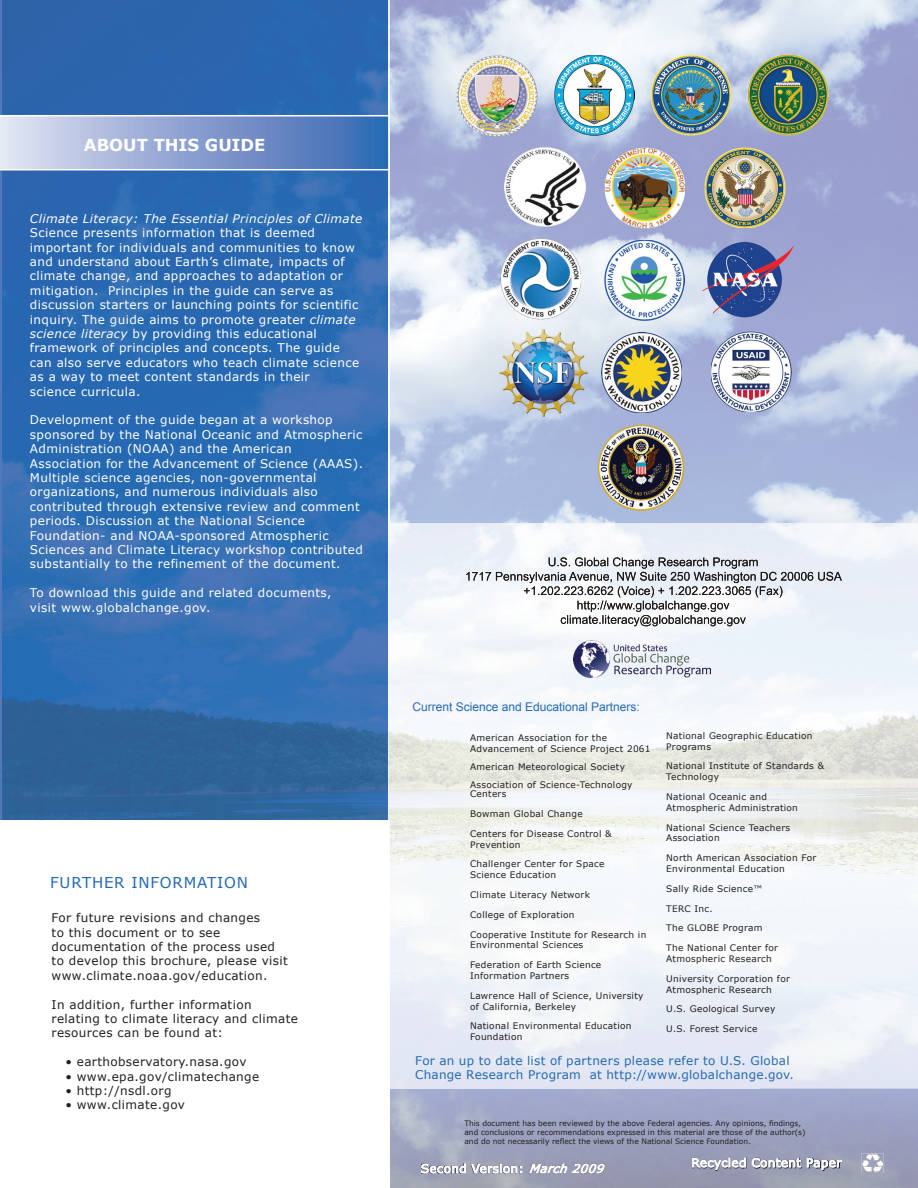
<style>
.page{position:relative;width:918px;height:1188px;background:#fff}
.page>*{position:absolute;margin:0;border:0;box-sizing:border-box;transform-origin:0 0}
.t1{font:700 16.5px "Verdana";color:#fff}
.t2{font:15px "Verdana";letter-spacing:.05em;color:#256ab3}
.t3{font:12px/14.4px "Verdana";letter-spacing:.03em;color:#fff}
.t4{font:12px/14.4px "Verdana";letter-spacing:.03em;color:#231f20}
.t5{font:12px/14.4px "Verdana";letter-spacing:.025em;color:#256ab3}
.t6{font:italic 12px "Verdana";letter-spacing:.03em;color:#fff}
.t7{font:12px "Arial";color:#256ab3}
.t8{font:9px/10.8px "Verdana";letter-spacing:.03em;color:#231f20}
.t9{font:7.5px/9px "Verdana";color:#231f20}
.s1{font-style:italic}
</style>
<div class="page">
<img style="left:391px;top:0;width:316px;height:523px">
<img style="left:707px;top:0;width:211px;height:154px">
<img style="left:760px;top:154px;width:158px;height:934px">
<img style="left:391px;top:1088px;width:527px;height:100px">
<img style="left:2px;top:0;width:389px;height:1188px">
<svg style="left:863px;top:1173px;width:19px;height:1px"></svg>
<img style="left:862px;top:1153px;width:21px;height:20px">
<img style="left:863px;top:1154px;width:19px;height:19px">
<svg style="left:692px;top:1157px;width:150px;height:13px"></svg>
<img style="left:522px;top:1163px;width:7px;height:11px">
<svg style="left:421px;top:1163px;width:101px;height:11px"></svg>
<svg style="left:529px;top:1162px;width:76px;height:12px"></svg>
<hr style="left:0;top:0;width:2px;height:1188px;background:#5078ba">
<svg style="left:0;top:115px;width:390px;height:55px;background:#8fa6d2"></svg>
<img style="left:498px;top:326px;width:91px;height:93px">
<img style="left:604px;top:240px;width:81px;height:80px">
<img style="left:702px;top:242px;width:92px;height:76px">
<img style="left:457px;top:56px;width:80px;height:80px">
<img style="left:554px;top:55px;width:81px;height:80px">
<img style="left:651px;top:55px;width:80px;height:80px">
<img style="left:748px;top:55px;width:80px;height:80px">
<img style="left:505px;top:147px;width:80px;height:80px">
<img style="left:605px;top:148px;width:80px;height:80px">
<img style="left:705px;top:148px;width:80px;height:80px">
<img style="left:501px;top:239px;width:80px;height:81px">
<img style="left:602px;top:332px;width:80px;height:81px">
<img style="left:711px;top:332px;width:81px;height:80px">
<img style="left:390px;top:523px;width:370px;height:565px">
<img style="left:549px;top:557px;width:209px;height:12px">
<img style="left:466px;top:572px;width:376px;height:11px">
<img style="left:524px;top:586px;width:258px;height:11px">
<img style="left:578px;top:601px;width:151px;height:11px">
<img style="left:561px;top:615px;width:185px;height:11px">
<div style="left:0;top:820px;width:390px;height:368px;background:#fff"></div>
<img style="left:596px;top:421px;width:90px;height:93px">
<img style="left:573px;top:640px;width:138px;height:37px">
<h1 class="t1" style="left:84px;top:134px;width:183px">ABOUT THIS GUIDE</h1>
<p class="t6" style="left:30px;top:210px;width:334px">Climate Literacy: The Essential Principles of Climate</p>
<p class="t3" style="left:30px;top:225px;width:331px">Science presents information that is deemed important for individuals and communities to know and understand about Earth’s climate, impacts of climate change, and approaches to adaptation or mitigation. Principles in the guide can serve as discussion starters or launching points for scientific inquiry. The guide aims to promote greater <span class="s1">climate science literacy</span> by providing this educational framework of principles and concepts. The guide can also serve educators who teach climate science as a way to meet content standards in their<br>science curricula.</p>
<p class="t3" style="left:30px;top:413px;width:335px">development of the guide began at a workshop sponsored by the National Oceanic and atmospheric administration (NOaa) and the american association for the advancement of Science (aaaS).<br>Multiple science agencies, non-governmental organizations, and numerous individuals also contributed through extensive review and comment periods. discussion at the National Science Foundation- and NOaa-sponsored atmospheric Sciences and climate Literacy workshop contributed substantially to the refinement of the document.</p>
<p class="t3" style="left:30px;top:585px;width:303px">To download this guide and related documents, visit www.globalchange.gov.</p>
<p class="t2" style="left:50px;top:872px;width:199px">FURTHER INFORMaTION</p>
<p class="t4" style="left:52px;top:910px;width:238px">For future revisions and changes<br>to this document or to see documentation of the process used to develop this brochure, please visit www.climate.noaa.gov/education.</p>
<p class="t4" style="left:52px;top:997px;width:248px">In addition, further information relating to climate literacy and climate resources can be found at:</p>
<p class="t4" style="left:65px;top:1054px;width:183px">• earthobservatory.nasa.gov</p>
<p class="t4" style="left:65px;top:1069px;width:195px">• www.epa.gov/climatechange</p>
<p class="t4" style="left:65px;top:1083px;width:108px">• http://nsdl.org</p>
<p class="t4" style="left:65px;top:1098px;width:121px">• www.climate.gov</p>
<p class="t7" style="left:412px;top:699px;width:229px">Current Science and Educational Partners:</p>
<p class="t8" style="left:470px;top:733px;width:182px">american association for the advancement of Science Project 2061</p>
<p class="t8" style="left:470px;top:758px;width:164px;line-height:18px">american Meteorological Society association of Science-Technology</p>
<p class="t8" style="left:470px;top:784px;width:114px;line-height:19.8px">centers<br>bowman Global change</p>
<p class="t8" style="left:470px;top:828px;width:143px">centers for disease control &amp;<br>Prevention</p>
<p class="t8" style="left:470px;top:859px;width:136px">challenger center for Space<br>Science Education</p>
<p class="t8" style="left:470px;top:889px;width:121px">climate Literacy Network</p>
<p class="t8" style="left:470px;top:905px;width:178px;line-height:19.8px">college of Exploration<br>cooperative Institute for Research in</p>
<p class="t8" style="left:470px;top:935px;width:133px;line-height:19.8px">Environmental Sciences<br>Federation of Earth Science</p>
<p class="t8" style="left:470px;top:966px;width:175px;line-height:19.8px">Information Partners<br>Lawrence Hall of Science, University</p>
<p class="t8" style="left:470px;top:996px;width:163px;line-height:19.8px">of california, berkeley<br>National Environmental Education</p>
<p class="t8" style="left:470px;top:1031px;width:54px">Foundation</p>
<p class="t8" style="left:666px;top:730px;width:148px">National Geographic Education<br>Programs</p>
<p class="t8" style="left:666px;top:761px;width:159px">National Institute of Standards &amp;<br>Technology</p>
<p class="t8" style="left:666px;top:791px;width:133px">National Oceanic and atmospheric administration</p>
<p class="t8" style="left:666px;top:822px;width:126px">National Science Teachers association</p>
<p class="t8" style="left:666px;top:852px;width:151px">North american association For<br>Environmental Education</p>
<p class="t8" style="left:666px;top:879px;width:98px;line-height:19.8px">Sally Ride Science™<br>TERc Inc.<br>The GLObE Program</p>
<p class="t8" style="left:666px;top:942px;width:113px">The National center for atmospheric Research</p>
<p class="t8" style="left:666px;top:973px;width:125px">University corporation for atmospheric Research</p>
<p class="t8" style="left:666px;top:1004px;width:111px">U.S. Geological Survey</p>
<p class="t8" style="left:666px;top:1023px;width:93px">U.S. Forest Service</p>
<p class="t5" style="left:415px;top:1053px;width:380px">For an up to date list of partners please refer to U.S. Global change Research Program at http://www.globalchange.gov.</p>
<p class="t9" style="left:464px;top:1119px;width:343px">This document has been reviewed by the above Federal agencies. Any opinions, findings, and conclusions or recommendations expressed in this material are those of the author(s) and do not necessarily reflect the views of the National Science Foundation.</p>
<p class="t3" style="left:421px;top:1161px;width:189px">Second Version: <span class="s1">March2009</span></p>
</div>
